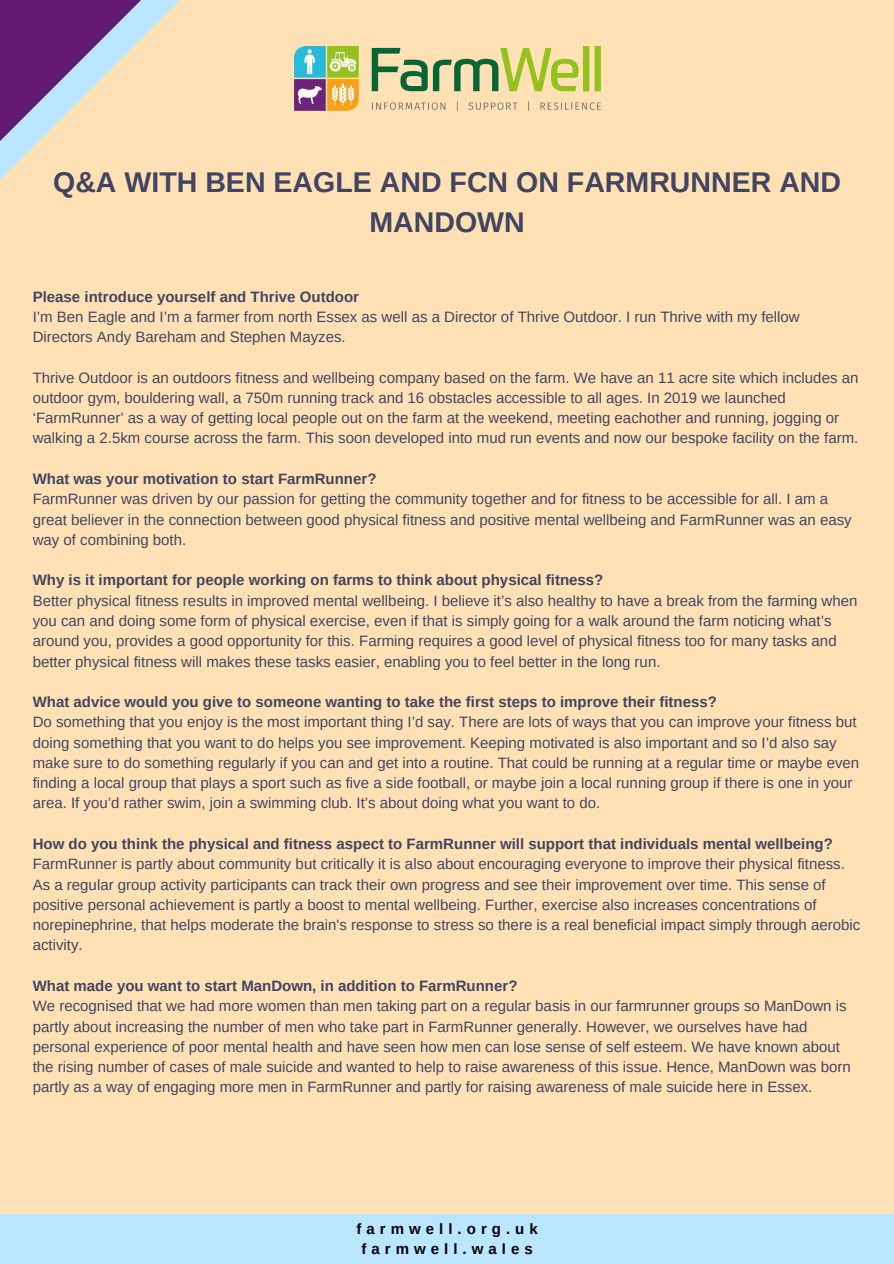
<style>
.page{position:relative;width:894px;height:1264px;background:#fff}
.page>*{position:absolute;margin:0;border:0;box-sizing:border-box;transform-origin:0 0}
.t1{font:700 28.5px/39.5px "Arimo";color:#414562;text-align:center}
.t2{font:15px/20.2px "Arimo";color:#414562}
.t3{font:700 15px "Arimo";color:#414562}
.t4{font:700 15px "Arimo";letter-spacing:.335em;color:#000}
</style>
<div class="page">
<div style="left:0;top:0;width:893px;height:1263px;background:#ffe1b5"></div>
<div style="left:0;top:1213px;width:893px;height:50px;background:#bae6ff"></div>
<svg style="left:0;top:0;width:180px;height:180px"></svg>
<img style="left:294px;top:46px;width:306px;height:64px">
<p class="t1" style="left:53px;top:162px;width:789px">Q&amp;A WITH BEN EAGLE AND FCN ON FARMRUNNER AND<br>MANDOWN</p>
<p class="t3" style="left:33px;top:288px;width:328px">Please introduce yourself and Thrive Outdoor</p>
<p class="t2" style="left:33px;top:306px;width:768px">I’m Ben Eagle and I’m a farmer from north Essex as well as a Director of Thrive Outdoor. I run Thrive with my fellow<br>Directors Andy Bareham and Stephen Mayzes.</p>
<p class="t2" style="left:33px;top:367px;width:826px">Thrive Outdoor is an outdoors fitness and wellbeing company based on the farm. We have an 11 acre site which includes an outdoor gym, bouldering wall, a 750m running track and 16 obstacles accessible to all ages. In 2019 we launched ‘FarmRunner’ as a way of getting local people out on the farm at the weekend, meeting eachother and running, jogging or walking a 2.5km course across the farm. This soon developed into mud run events and now our bespoke facility on the farm.</p>
<p class="t3" style="left:33px;top:470px;width:345px">What was your motivation to start FarmRunner?</p>
<p class="t2" style="left:33px;top:489px;width:820px">FarmRunner was driven by our passion for getting the community together and for fitness to be accessible for all. I am a great believer in the connection between good physical fitness and positive mental wellbeing and FarmRunner was an easy way of combining both.</p>
<p class="t3" style="left:33px;top:572px;width:572px">Why is it important for people working on farms to think about physical fitness?</p>
<p class="t2" style="left:33px;top:590px;width:826px">Better physical fitness results in improved mental wellbeing. I believe it’s also healthy to have a break from the farming when you can and doing some form of physical exercise, even if that is simply going for a walk around the farm noticing what’s around you, provides a good opportunity for this. Farming requires a good level of physical fitness too for many tasks and better physical fitness will makes these tasks easier, enabling you to feel better in the long run.</p>
<p class="t3" style="left:33px;top:693px;width:685px">What advice would you give to someone wanting to take the first steps to improve their fitness?</p>
<p class="t2" style="left:33px;top:712px;width:827px">Do something that you enjoy is the most important thing I’d say. There are lots of ways that you can improve your fitness but doing something that you want to do helps you see improvement. Keeping motivated is also important and so I’d also say make sure to do something regularly if you can and get into a routine. That could be running at a regular time or maybe even finding a local group that plays a sport such as five a side football, or maybe join a local running group if there is one in your area. If you’d rather swim, join a swimming club. It’s about doing what you want to do.</p>
<p class="t3" style="left:33px;top:835px;width:801px">How do you think the physical and fitness aspect to FarmRunner will support that individuals mental wellbeing?</p>
<p class="t2" style="left:33px;top:854px;width:829px">FarmRunner is partly about community but critically it is also about encouraging everyone to improve their physical fitness.<br>As a regular group activity participants can track their own progress and see their improvement over time. This sense of positive personal achievement is partly a boost to mental wellbeing. Further, exercise also increases concentrations of norepinephrine, that helps moderate the brain's response to stress so there is a real beneficial impact simply through aerobic activity.</p>
<p class="t3" style="left:33px;top:977px;width:486px">What made you want to start ManDown, in addition to FarmRunner?</p>
<p class="t2" style="left:33px;top:995px;width:819px">We recognised that we had more women than men taking part on a regular basis in our farmrunner groups so ManDown is partly about increasing the number of men who take part in FarmRunner generally. However, we ourselves have had personal experience of poor mental health and have seen how men can lose sense of self esteem. We have known about the rising number of cases of male suicide and wanted to help to raise awareness of this issue. Hence, ManDown was born partly as a way of engaging more men in FarmRunner and partly for raising awareness of male suicide here in Essex.</p>
<p class="t4" style="left:356px;top:1220px;width:183px">farmwell.org.uk</p>
<p class="t4" style="left:361px;top:1240px;width:173px">farmwell.wales</p>
</div>
